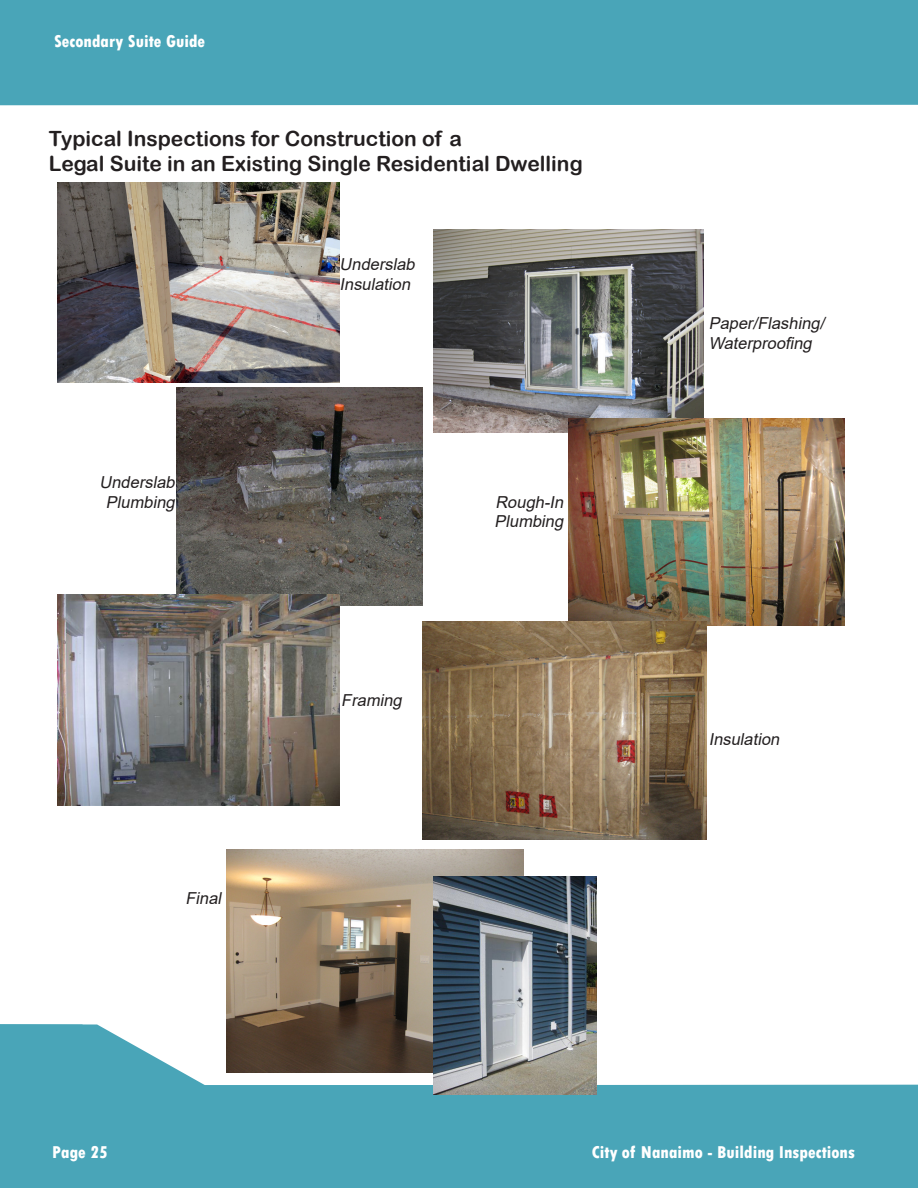
<style>
.page{position:relative;width:918px;height:1188px;background:#fff}
.page>*{position:absolute;margin:0;border:0;box-sizing:border-box;transform-origin:0 0}
.t1{font:21px "Arial Rounded MT Bold";color:#231f20}
.t2{font:800 condensed 18px "Tw Cen";color:#fff}
.t3{font:italic 16.5px "Arial";color:#231f20}
</style>
<div class="page">
<div style="left:0;top:0;width:918px;height:106px;background:#49a5b8"></div>
<svg style="left:0;top:1024px;width:918px;height:164px;fill:#49a5b8"></svg>
<img style="left:177px;top:387px;width:246px;height:219px">
<img style="left:57px;top:594px;width:283px;height:212px">
<img style="left:433px;top:229px;width:271px;height:203px">
<img style="left:569px;top:418px;width:276px;height:208px">
<img style="left:423px;top:621px;width:284px;height:219px">
<img style="left:227px;top:850px;width:297px;height:222px">
<img style="left:433px;top:877px;width:164px;height:217px">
<img style="left:57px;top:183px;width:283px;height:199px">
<p class="t2" style="left:54px;top:30px;width:153px">Secondary Suite Guide</p>
<p class="t1" style="left:49px;top:126px;width:415px">Typical Inspections for Construction of a</p>
<p class="t1" style="left:49px;top:151px;width:536px">Legal Suite in an Existing Single Residential Dwelling</p>
<p class="t3" style="left:340px;top:253px;width:81px">Underslab</p>
<p class="t3" style="left:340px;top:273px;width:76px">Insulation</p>
<p class="t3" style="left:100px;top:471px;width:81px">Underslab</p>
<p class="t3" style="left:106px;top:490px;width:74px">Plumbing</p>
<p class="t3" style="left:495px;top:490px;width:73px">Rough-In</p>
<p class="t3" style="left:495px;top:510px;width:74px">Plumbing</p>
<p class="t3" style="left:186px;top:886px;width:41px">Final</p>
<p class="t3" style="left:341px;top:688px;width:66px">Framing</p>
<p class="t3" style="left:709px;top:312px;width:121px">Paper/Flashing/</p>
<p class="t3" style="left:709px;top:332px;width:108px">Waterproofing</p>
<p class="t3" style="left:709px;top:728px;width:76px">Insulation</p>
<p class="t2" style="left:52px;top:1142px;width:57px">Page 25</p>
<p class="t2" style="left:592px;top:1142px;width:265px">City of Nanaimo - Building Inspections</p>
</div>
